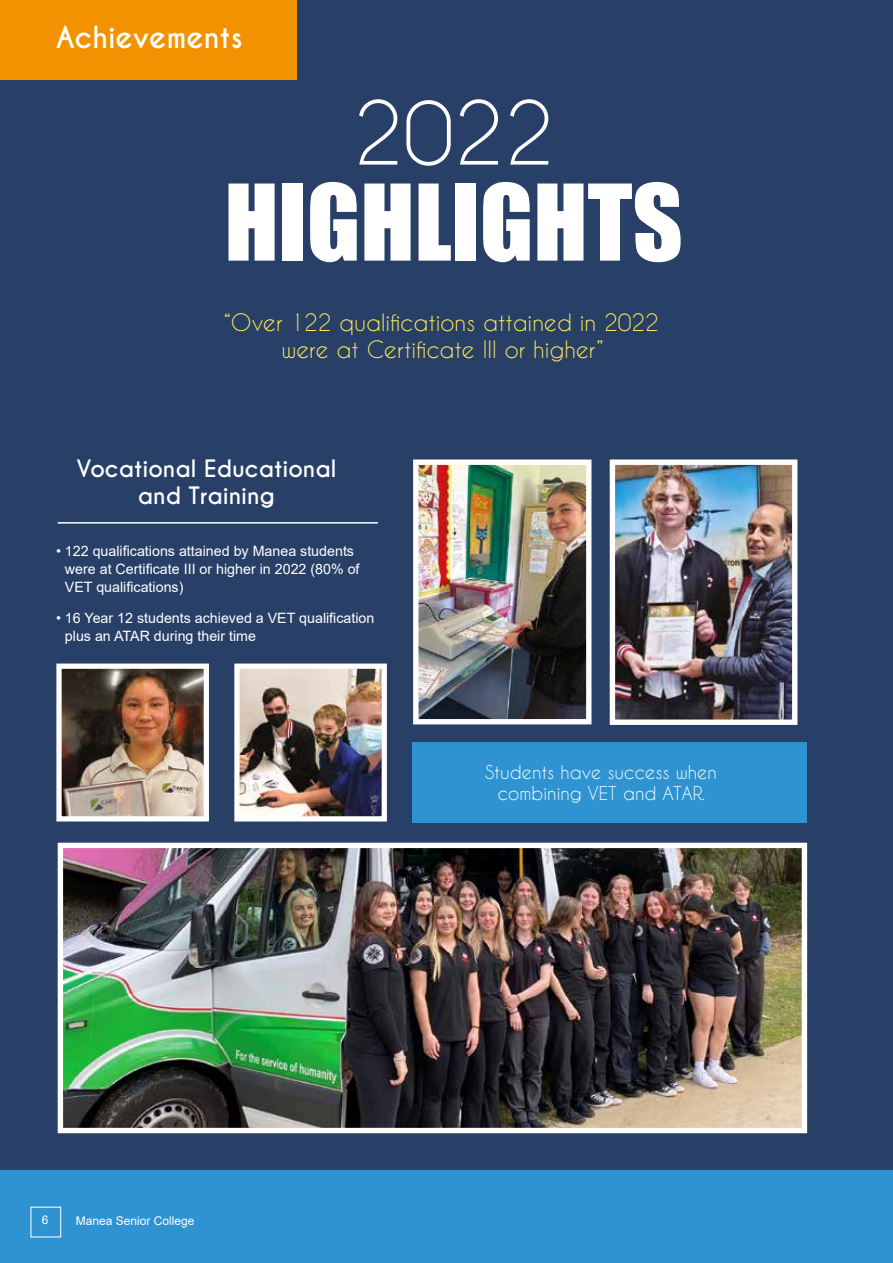
<style>
.page{position:relative;width:893px;height:1263px;background:#fff}
.page>*{position:absolute;margin:0;border:0;box-sizing:border-box;transform-origin:0 0}
.t1{font:97.5px "Impact";color:#fff}
.t2{font:82.5px "Caviar Dreams";color:#fff}
.t3{font:700 28.5px "Caviar Dreams";color:#fff}
.t4{font:22.5px/27px "Caviar Dreams";color:#feec56;text-align:center}
.t5{font:700 22.5px/27px "Caviar Dreams";color:#fff;text-align:center}
.t6{font:18px/21.6px "Caviar Dreams";color:#fff;text-align:center}
.t7{font:14.25px/18px "Arial";color:#fff}
.t8{font:12px "Arial";color:#fff}
</style>
<div class="page">
<div style="left:0;top:344px;width:893px;height:919px;background:#283f67"></div>
<div style="left:0;top:1171px;width:893px;height:92px;background:#2f93d1"></div>
<div style="left:0;top:0;width:893px;height:459px;background:#283f67"></div>
<div style="left:0;top:0;width:296px;height:79px;background:#f39200"></div>
<div style="left:412px;top:742px;width:395px;height:81px;background:#2f93d1"></div>
<hr style="left:58px;top:522px;width:320px;height:2px;background:#fff">
<img style="left:62px;top:669px;width:141px;height:146px">
<div style="left:56px;top:663px;width:153px;height:158px;border:5px solid #fff"></div>
<img style="left:419px;top:465px;width:166px;height:253px">
<div style="left:413px;top:459px;width:178px;height:265px;border:5px solid #fff"></div>
<img style="left:616px;top:465px;width:175px;height:254px">
<div style="left:610px;top:459px;width:187px;height:266px;border:5px solid #fff"></div>
<img style="left:64px;top:849px;width:737px;height:278px">
<div style="left:58px;top:843px;width:749px;height:290px;border:5px solid #fff"></div>
<img style="left:240px;top:669px;width:141px;height:146px">
<div style="left:234px;top:663px;width:153px;height:158px;border:5px solid #fff"></div>
<h3 class="t3" style="left:56px;top:20px;width:188px">Achievements</h3>
<h2 class="t2" style="left:353px;top:99px;width:203px">2022</h2>
<h1 class="t1" style="left:225px;top:182px;width:460px">HIGHLIGHTS</h1>
<h3 class="t4" style="left:224px;top:308px;width:436px">“Over 122 qualifications attained in 2022 were at Certificate III or higher”</h3>
<h3 class="t5" style="left:76px;top:455px;width:261px">Vocational Educational and Training</h3>
<p class="t7" style="left:65px;top:542px;width:296px;text-indent:-9px">• 122 qualifications attained by Manea students were at Certificate III or higher in 2022 (80% of<br>VET qualifications)</p>
<p class="t7" style="left:65px;top:608px;width:311px;text-indent:-9px">• 16 Year 12 students achieved a VET qualification plus an ATAR during their time</p>
<p class="t6" style="left:485px;top:762px;width:233px">Students have success when combining VET and ATAR.</p>
<p class="t8" style="left:42px;top:1215px;width:8px">6</p>
<p class="t8" style="left:76px;top:1216px;width:120px">Manea Senior College</p>
</div>
